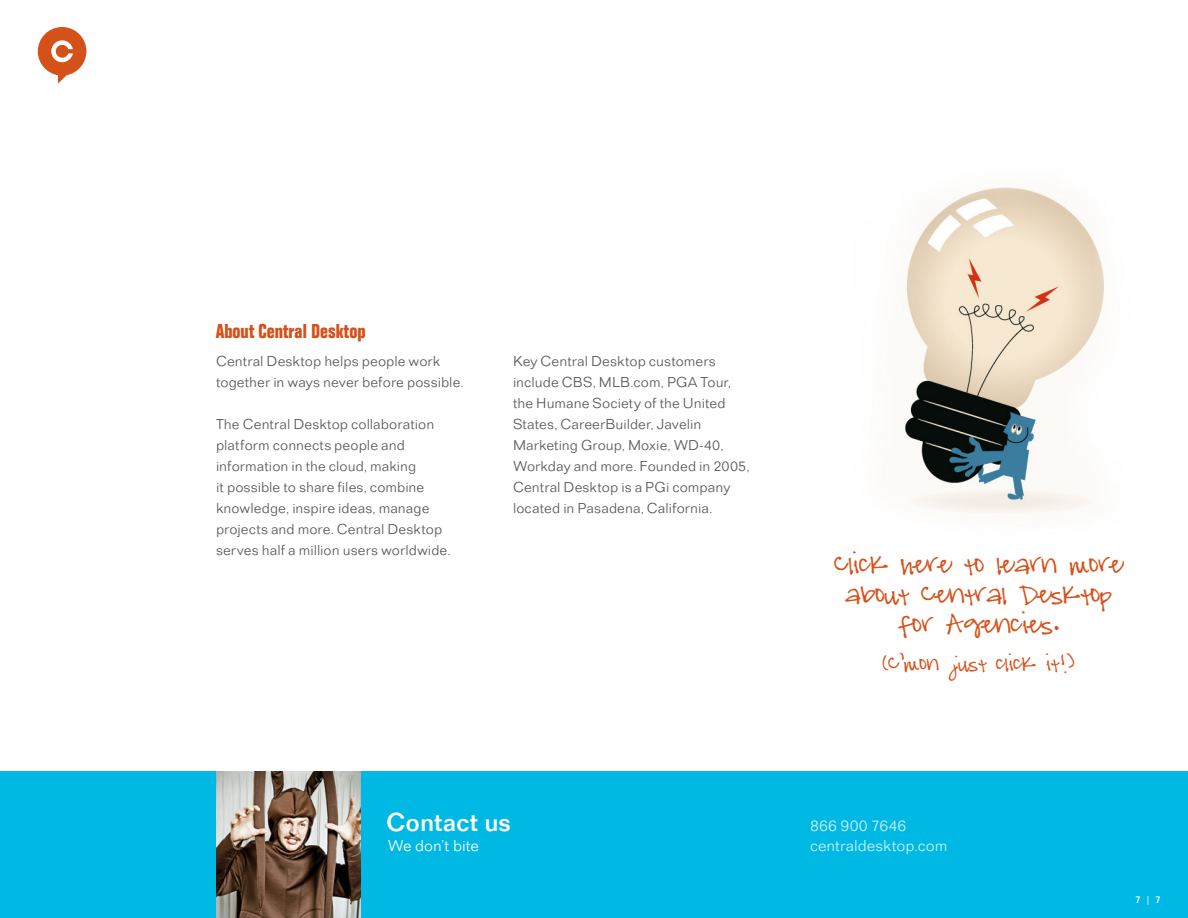
<style>
.page{position:relative;width:1188px;height:918px;background:#fff}
.page>*{position:absolute;margin:0;border:0;box-sizing:border-box;transform-origin:0 0}
.t1{font:500 27px "Folio";color:#fff}
.t2{font:21px/30px "Pea Ashlyn";letter-spacing:.01em;color:#d5511a;text-align:center}
.Heading{font:700 21px "Folio Con";color:#d5511a}
.t3{font:300 16.5px "Folio";color:#ccf1fa}
.t4{font:16.5px "Pea Ashlyn";letter-spacing:.01em;color:#d5511a}
.t5{font:300 16.5px "Folio";color:#fff}
.t6{font:300 15px/21px "Folio";color:#575a5d}
.t7{font:500 10.5px "Folio";color:#fff}
</style>
<div class="page">
<div style="left:0;top:880px;width:1188px;height:38px;background:#00b8e4"></div>
<svg style="left:38px;top:27px;width:48px;height:57px"></svg>
<div style="left:0;top:771px;width:1188px;height:117px;background:#00b8e4"></div>
<img style="left:216px;top:771px;width:145px;height:147px">
<img style="left:904px;top:187px;width:200px;height:326px">
<p class="Heading" style="left:216px;top:320px;width:151px">About Central Desktop</p>
<p class="t6" style="left:216px;top:350px;width:249px">Central Desktop helps people work together in ways never before possible.</p>
<p class="t6" style="left:216px;top:413px;width:236px">The Central Desktop collaboration platform connects people and information in the cloud, making<br>it possible to share files, combine knowledge, inspire ideas, manage projects and more. Central Desktop serves half a million users worldwide.</p>
<p class="t6" style="left:513px;top:350px;width:238px">Key Central Desktop customers include CBS, MLB.com, PGA Tour, the Humane Society of the United<br>States, CareerBuilder, Javelin<br>Marketing Group, Moxie, WD-40,<br>Workday and more. Founded in 2005,<br>Central Desktop is a PGi company located in Pasadena, California.</p>
<p class="t1" style="left:386px;top:807px;width:126px">Contact us</p>
<p class="t5" style="left:388px;top:836px;width:93px">We don’t bite</p>
<p class="t2" style="left:834px;top:548px;width:291px">Click here to learn more about Central Desktop for Agencies.</p>
<p class="t4" style="left:883px;top:653px;width:193px">(C’mon just click it !)</p>
<p class="t3" style="left:810px;top:816px;width:98px">866 900 7646</p>
<p class="t3" style="left:810px;top:836px;width:139px">centraldesktop.com</p>
<p class="t7" style="left:1135px;top:894px;width:27px">7 | 7</p>
</div>
